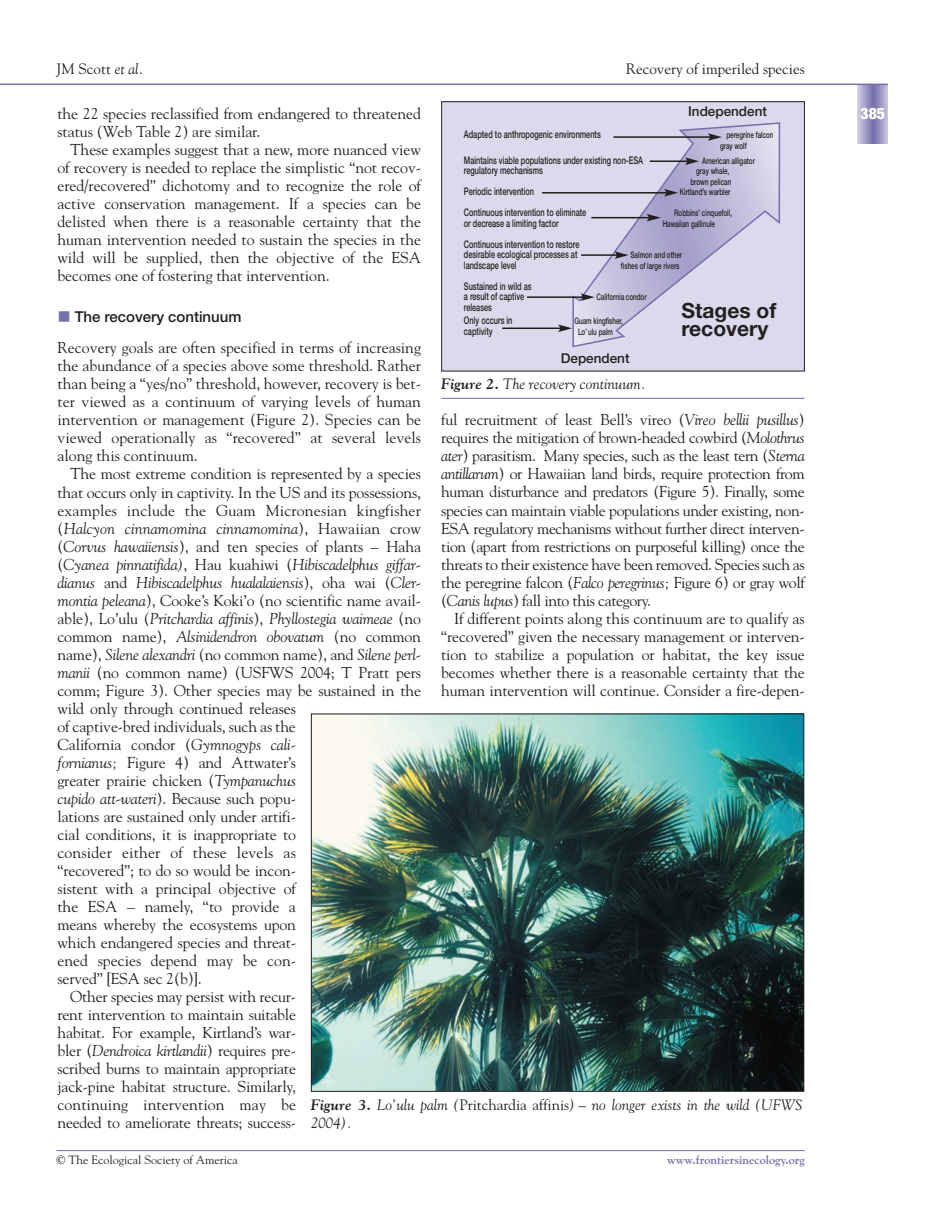
<style>
.page{position:relative;width:945px;height:1217px;background:#fff}
.page>*{position:absolute;margin:0;border:0;box-sizing:border-box;transform-origin:0 0}
.t1{font:700 21px/18px "Helvetica Neue";color:#231f20}
.t2{font:15.75px/18px "Goudy";letter-spacing:-.01em;color:#231f20;text-align:justify}
.t3{font:italic 15.75px "Goudy";letter-spacing:-.01em;color:#231f20}
.t4{font:15.75px "Goudy";letter-spacing:.01em;color:#231f20}
.t5{font:italic 15.75px "Goudy";letter-spacing:.01em;color:#231f20}
.t6{font:900 condensed 15.75px "Helvetica Neue";color:#fff}
.t7{font:italic 15px/18px "Goudy";color:#231f20}
.t8{font:15px "Goudy";color:#231f20}
.t9{font:500 15px "Helvetica Neue";color:#231f20}
.t10{font:500 13.5px "Helvetica Neue";color:#231f20}
.t11{font:12px "Goudy";color:#231f20}
.t12{font:700 12px "Goudy";color:#7570ac}
.t13{font:500 10.5px/10.5px "Helvetica Neue";color:#231f20;scale:.7 1}
.t14{font:500 9px/10.5px "Helvetica Neue";color:#231f20;scale:.7 1}
.s1{font-style:italic}
.s2{font-style:normal}
.s3{font-weight:700}
</style>
<div class="page">
<svg style="left:858px;top:85px;width:30px;height:59px;background:#9e9ac6"></svg>
<hr style="left:14px;top:84px;width:874px;height:1px;background:#7570ac">
<hr style="left:56px;top:1150px;width:749px;height:1px;background:#7570ac">
<svg style="left:0;top:84px;width:14px;height:1px"></svg>
<div style="left:442px;top:102px;width:362px;height:269px;background:#dbd9eb"></div>
<div style="left:441px;top:101px;width:364px;height:270px;border:1px solid #231f20"></div>
<hr style="left:542px;top:192px;width:125px;height:1px;background:#231f20">
<hr style="left:527px;top:296px;width:56px;height:2px;background:#231f20">
<hr style="left:502px;top:327px;width:59px;height:2px;background:#231f20">
<svg style="left:558px;top:123px;width:221px;height:223px"></svg>
<hr style="left:441px;top:398px;width:364px;height:1px;background:#7570ac">
<img style="left:313px;top:715px;width:489px;height:374px">
<p class="t8" style="left:56px;top:62px;width:89px">JM Scott <span class="s1">et al.</span></p>
<p class="t8" style="left:626px;top:62px;width:180px">Recovery of imperiled species</p>
<p class="t10" style="left:688px;top:107px;width:80px">Independent</p>
<p class="t2" style="left:57px;top:106px;width:365px">the 22 species reclassified from endangered to threatened status (Web Table 2) are similar.</p>
<p class="t2" style="left:57px;top:142px;width:365px;text-indent:13px">These examples suggest that a new, more nuanced view of recovery is needed to replace the simplistic “not recov&shy;ered/recovered” dichotomy and to recognize the role of active conservation management. If a species can be delisted when there is a reasonable certainty that the human intervention needed to sustain the species in the wild will be supplied, then the objective of the ESA becomes one of fostering that intervention.</p>
<p class="t9" style="left:75px;top:311px;width:168px">The recovery continuum</p>
<p class="t2" style="left:57px;top:340px;width:365px">Recovery goals are often specified in terms of increasing the abundance of a species above some threshold. Rather than being a “yes/no” threshold, however, recovery is bet&shy;ter viewed as a continuum of varying levels of human intervention or management (Figure 2). Species can be viewed operationally as “recovered” at several levels along this continuum.</p>
<p class="t2" style="left:70px;top:466px;width:352px">The most extreme condition is represented by a species</p>
<p class="t2" style="left:57px;top:484px;width:365px">that occurs only in captivity. In the US and its possessions,</p>
<p class="t4" style="left:57px;top:504px;width:365px">examples include the Guam Micronesian kingfisher</p>
<p class="t5" style="left:57px;top:522px;width:365px"><span class="s2">(</span>Halcyon cinnamomina cinnamomina<span class="s2">), Hawaiian crow</span></p>
<p class="t2" style="left:57px;top:538px;width:365px">(<span class="s1">Corvus hawaiiensis</span>), and ten species of plants – Haha</p>
<p class="t3" style="left:57px;top:558px;width:365px"><span class="s2">(</span>Cyanea pinnatifida)<span class="s2">, Hau kuahiwi (</span>Hibiscadelphus giffar-</p>
<p class="t3" style="left:57px;top:576px;width:365px">dianus <span class="s2">and</span> Hibiscadelphus hualalaiensis<span class="s2">), oha wai (</span>Cler-</p>
<p class="t2" style="left:57px;top:592px;width:365px"><span class="s1">montia peleana</span>), Cooke’s Koki’o (no scientific name avail-</p>
<p class="t3" style="left:57px;top:612px;width:365px"><span class="s2">able), Lo’ulu (</span>Pritchardia affinis<span class="s2">),</span> Phyllostegia waimeae <span class="s2">(no</span></p>
<p class="t2" style="left:57px;top:628px;width:365px">common name), <span class="s1">Alsinidendron obovatum</span> (no common</p>
<p class="t3" style="left:57px;top:648px;width:365px"><span class="s2">name),</span> Silene alexandri <span class="s2">(no common name), and</span> Silene perl-</p>
<p class="t2" style="left:57px;top:664px;width:365px"><span class="s1">manii</span> (no common name) (USFWS 2004; T Pratt pers</p>
<p class="t2" style="left:57px;top:682px;width:365px">comm; Figure 3). Other species may be sustained in the</p>
<p class="t2" style="left:57px;top:700px;width:240px">wild only through continued releases</p>
<p class="t2" style="left:57px;top:718px;width:240px">of captive-bred individuals, such as the</p>
<p class="t2" style="left:57px;top:736px;width:240px">California condor (<span class="s1">Gymnogyps cali-</span></p>
<p class="t2" style="left:57px;top:754px;width:240px"><span class="s1">fornianus;</span> Figure 4) and Attwater’s</p>
<p class="t2" style="left:57px;top:772px;width:240px">greater prairie chicken (<span class="s1">Tympanuchus</span></p>
<p class="t2" style="left:57px;top:790px;width:240px"><span class="s1">cupido att-wateri</span>). Because such popu-</p>
<p class="t2" style="left:57px;top:808px;width:240px">lations are sustained only under artifi-</p>
<p class="t2" style="left:57px;top:826px;width:240px">cial conditions, it is inappropriate to</p>
<p class="t4" style="left:57px;top:846px;width:240px">consider either of these levels as</p>
<p class="t2" style="left:57px;top:862px;width:240px">“recovered”; to do so would be incon-</p>
<p class="t2" style="left:57px;top:880px;width:240px">sistent with a principal objective of</p>
<p class="t2" style="left:57px;top:898px;width:240px">the ESA – namely, “to provide a</p>
<p class="t2" style="left:57px;top:916px;width:240px">means whereby the ecosystems upon</p>
<p class="t2" style="left:57px;top:934px;width:240px">which endangered species and threat-</p>
<p class="t2" style="left:57px;top:952px;width:240px">ened species depend may be con-</p>
<p class="t2" style="left:57px;top:970px;width:146px">served” [ESA sec 2(b)].</p>
<p class="t2" style="left:70px;top:988px;width:227px">Other species may persist with recur-</p>
<p class="t2" style="left:57px;top:1006px;width:240px">rent intervention to maintain suitable</p>
<p class="t2" style="left:57px;top:1024px;width:240px">habitat. For example, Kirtland’s war-</p>
<p class="t3" style="left:57px;top:1044px;width:240px"><span class="s2">bler (</span>Dendroica kirtlandii<span class="s2">) requires pre-</span></p>
<p class="t2" style="left:57px;top:1060px;width:240px">scribed burns to maintain appropriate</p>
<p class="t2" style="left:57px;top:1078px;width:240px">jack-pine habitat structure. Similarly,</p>
<p class="t2" style="left:57px;top:1096px;width:240px">continuing intervention may be</p>
<p class="t2" style="left:57px;top:1114px;width:240px">needed to ameliorate threats; success-</p>
<p class="t13" style="left:464px;top:130px;width:197px">Adapted to anthropogenic environments</p>
<p class="t14" style="left:720px;top:130px;width:78px;text-indent:6px">peregrine falcon gray wolf</p>
<p class="t13" style="left:464px;top:155px;width:257px">Maintains viable populations under existing non-ESA</p>
<p class="t14" style="left:702px;top:156px;width:77px">American alligator</p>
<p class="t13" style="left:464px;top:166px;width:115px">regulatory mechanisms</p>
<p class="t14" style="left:690px;top:166px;width:60px;text-align:center">gray whale, brown pelican</p>
<p class="t13" style="left:464px;top:187px;width:102px">Periodic intervention</p>
<p class="t14" style="left:680px;top:187px;width:74px">Kirtland’s warbler</p>
<p class="t13" style="left:464px;top:208px;width:176px">Continuous intervention to eliminate</p>
<p class="t14" style="left:674px;top:208px;width:84px">Robbins’ cinquefoil,</p>
<p class="t13" style="left:464px;top:218px;width:137px">or decrease a limiting factor</p>
<p class="t14" style="left:663px;top:219px;width:76px">Hawaiian gallinule</p>
<p class="t13" style="left:464px;top:239px;width:167px">Continuous intervention to restore desirable ecological processes at</p>
<p class="t14" style="left:631px;top:250px;width:75px">Salmon and other</p>
<p class="t13" style="left:464px;top:260px;width:77px">landscape level</p>
<p class="t14" style="left:621px;top:261px;width:85px">fishes of large rivers</p>
<p class="t13" style="left:464px;top:281px;width:98px">Sustained in wild as a result of captive</p>
<p class="t14" style="left:596px;top:292px;width:73px">California condor</p>
<p class="t13" style="left:464px;top:301px;width:71px;line-height:13.5px">releases<br>Only occurs in</p>
<h1 class="t1" style="left:681px;top:303px;width:96px">Stages of recovery</h1>
<p class="t14" style="left:574px;top:316px;width:71px">Guam kingfisher,</p>
<p class="t13" style="left:464px;top:326px;width:43px">captivity</p>
<p class="t14" style="left:578px;top:327px;width:52px">Lo’ ulu palm</p>
<p class="t10" style="left:561px;top:353px;width:70px">Dependent</p>
<p class="t7" style="left:441px;top:376px;width:206px"><span class="s3">Figure 2.</span> The recovery continuum.</p>
<p class="t2" style="left:441px;top:412px;width:365px">ful recruitment of least Bell’s vireo (<span class="s1">Vireo bellii pusillus</span>) requires the mitigation of brown-headed cowbird (<span class="s1">Molothrus ater</span>) parasitism. Many species, such as the least tern (<span class="s1">Sterna antillarum</span>) or Hawaiian land birds, require protection from human disturbance and predators (Figure 5). Finally, some species can maintain viable populations under existing, non-ESA regulatory mechanisms without further direct interven&shy;tion (apart from restrictions on purposeful killing) once the threats to their existence have been removed. Species such as the peregrine falcon (<span class="s1">Falco peregrinus;</span> Figure 6) or gray wolf (<span class="s1">Canis lupus</span>) fall into this category.</p>
<p class="t2" style="left:441px;top:610px;width:365px;text-indent:13px">If different points along this continuum are to qualify as “recovered” given the necessary management or interven&shy;tion to stabilize a population or habitat, the key issue becomes whether there is a reasonable certainty that the human intervention will continue. Consider a fire-depen-</p>
<p class="t7" style="left:311px;top:1096px;width:493px"><span class="s3">Figure 3.</span> Lo’ulu palm (<span class="s2">Pritchardia affinis</span>) – no longer exists in the wild (UFWS<br>2004).</p>
<p class="t11" style="left:56px;top:1155px;width:183px">© The Ecological Society of America</p>
<p class="t12" style="left:667px;top:1155px;width:139px">www.frontiersinecology.org</p>
<p class="t6" style="left:861px;top:108px;width:26px">385</p>
</div>
